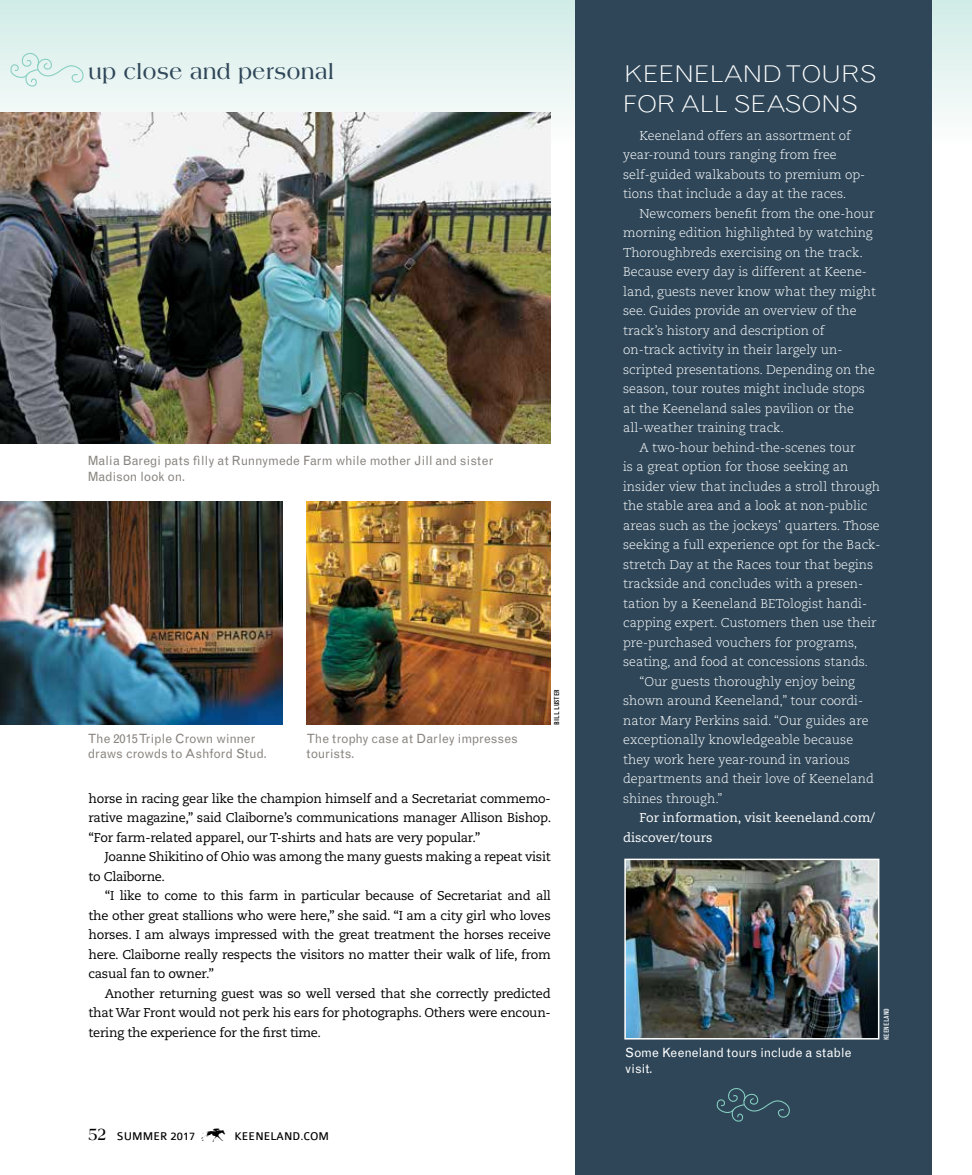
<style>
.page{position:relative;width:972px;height:1175px;background:#fff}
.page>*{position:absolute;margin:0;border:0;box-sizing:border-box;transform-origin:0 0}
.t1{font:27px "Keen DB";color:#000}
.t2{font:300 23.1px/30px "Grotesque MT Std";letter-spacing:-.01em;color:#fff;scale:1.16 1}
.t3{font:700 22.35px "Americana Std";letter-spacing:.03em;color:#2e4658;scale:.91 1}
.t4{font:300 12.75px/19.5px "Caecilia LT Std";color:#fff}
.t5{font:12.75px/19.5px "Caecilia LT Std";letter-spacing:-.02em;color:#000;text-align:justify}
.t6{font:12.75px/15.3px "Grotesque MT Std";color:#8a8580}
.t7{font:12.75px/19.5px "Caecilia LT Std";color:#fff}
.t8{font:12.75px/15.3px "Grotesque MT Std";letter-spacing:-.005em;color:#fff}
.t9{font:12px "Colaborate";color:#000}
.t10{font:condensed 6.75px "Grotesque MT Std";letter-spacing:.01em;color:#000;scale:1.11 1}
.t11{font:condensed 6.75px "Grotesque MT Std";letter-spacing:.01em;color:#fff;scale:1.11 1}
.s1{font-family:"Americana Std";font-weight:700;font-size:18.15px}
</style>
<div class="page">
<div style="left:0;top:0;width:972px;height:237px;background:linear-gradient(to bottom,#d6ede8,#fff)"></div>
<svg style="left:10px;top:53px;width:74px;height:34px;background:#dbefeb"></svg>
<div style="left:575px;top:0;width:357px;height:1174px;background:#2e4658"></div>
<img style="left:0;top:113px;width:551px;height:331px">
<img style="left:0;top:501px;width:282px;height:223px">
<img style="left:306px;top:501px;width:245px;height:223px">
<svg style="left:716px;top:1088px;width:74px;height:33px"></svg>
<img style="left:627px;top:861px;width:249px;height:175px">
<div style="left:624px;top:858px;width:255px;height:181px;border:2px solid #fff"></div>
<h3 class="t3" style="left:89px;top:59px;width:271px">up close and personal</h3>
<p class="t6" style="left:88px;top:453px;width:407px">Malia Baregi pats filly at Runnymede Farm while mother Jill and sister<br>Madison look on.</p>
<p class="t6" style="left:88px;top:731px;width:181px">The 2015 Triple Crown winner draws crowds to Ashford Stud.</p>
<p class="t6" style="left:306px;top:731px;width:213px">The trophy case at Darley impresses tourists.</p>
<p class="t10" style="left:553px;top:724px;width:34px;rotate:-90deg">BILL LUSTER</p>
<p class="t5" style="left:89px;top:789px;width:464px">horse in racing gear like the champion himself and a Secretariat commemo&shy;rative magazine,” said Claiborne’s communications manager Allison Bishop. “For farm-related apparel, our T-shirts and hats are very popular.”</p>
<p class="t5" style="left:89px;top:847px;width:464px;text-indent:16px">Joanne Shikitino of Ohio was among the many guests making a repeat visit to Claiborne.</p>
<p class="t5" style="left:89px;top:886px;width:464px;text-indent:16px">“I like to come to this farm in particular because of Secretariat and all the other great stallions who were here,” she said. “I am a city girl who loves horses. I am always impressed with the great treatment the horses receive here. Claiborne really respects the visitors no matter their walk of life, from casual fan to owner.”</p>
<p class="t5" style="left:89px;top:984px;width:464px;text-indent:16px">Another returning guest was so well versed that she correctly predicted that War Front would not perk his ears for photographs. Others were encoun&shy;tering the experience for the first time.</p>
<p class="t9" style="left:89px;top:1130px;width:108px"><span class="s1">52</span> SUMMER 2017</p>
<h1 class="t1" style="left:201px;top:1121px;width:29px">K</h1>
<p class="t9" style="left:234px;top:1130px;width:96px">KEENELAND.COM</p>
<h2 class="t2" style="left:623px;top:59px;width:220px">KEENELAND TOURS<br>FOR ALL SEASONS</h2>
<p class="t4" style="left:623px;top:126px;width:244px;text-indent:16px">Keeneland offers an assortment of year-round tours ranging from free self-guided walkabouts to premium op&shy;tions that include a day at the races.</p>
<p class="t4" style="left:639px;top:204px;width:237px">Newcomers benefit from the one-hour</p>
<p class="t4" style="left:623px;top:223px;width:251px">morning edition highlighted by watching</p>
<p class="t4" style="left:623px;top:243px;width:241px">Thoroughbreds exercising on the track.</p>
<p class="t4" style="left:623px;top:262px;width:245px">Because every day is different at Keene-</p>
<p class="t4" style="left:623px;top:282px;width:254px">land, guests never know what they might</p>
<p class="t4" style="left:623px;top:301px;width:235px">see. Guides provide an overview of the</p>
<p class="t4" style="left:623px;top:321px;width:203px">track’s history and description of</p>
<p class="t4" style="left:623px;top:340px;width:221px">on-track activity in their largely un-</p>
<p class="t4" style="left:623px;top:360px;width:253px">scripted presentations. Depending on the</p>
<p class="t4" style="left:623px;top:379px;width:243px">season, tour routes might include stops</p>
<p class="t4" style="left:623px;top:399px;width:232px">at the Keeneland sales pavilion or the</p>
<p class="t4" style="left:623px;top:418px;width:162px">all-weather training track.</p>
<p class="t4" style="left:639px;top:438px;width:218px">A two-hour behind-the-scenes tour</p>
<p class="t4" style="left:623px;top:457px;width:227px">is a great option for those seeking an</p>
<p class="t4" style="left:623px;top:477px;width:258px">insider view that includes a stroll through</p>
<p class="t4" style="left:623px;top:496px;width:246px">the stable area and a look at non-public</p>
<p class="t4" style="left:623px;top:516px;width:258px">areas such as the jockeys’ quarters. Those</p>
<p class="t4" style="left:623px;top:535px;width:259px">seeking a full experience opt for the Back-</p>
<p class="t4" style="left:623px;top:555px;width:251px">stretch Day at the Races tour that begins</p>
<p class="t4" style="left:623px;top:574px;width:241px">trackside and concludes with a presen-</p>
<p class="t4" style="left:623px;top:594px;width:245px">tation by a Keeneland BETologist handi-</p>
<p class="t4" style="left:623px;top:613px;width:255px">capping expert. Customers then use their</p>
<p class="t4" style="left:623px;top:633px;width:236px">pre-purchased vouchers for programs,</p>
<p class="t4" style="left:623px;top:652px;width:246px">seating, and food at concessions stands.</p>
<p class="t4" style="left:639px;top:672px;width:217px">“Our guests thoroughly enjoy being</p>
<p class="t4" style="left:623px;top:691px;width:241px">shown around Keeneland,” tour coordi-</p>
<p class="t4" style="left:623px;top:710px;width:247px">nator Mary Perkins said. “Our guides are</p>
<p class="t4" style="left:623px;top:730px;width:232px">exceptionally knowledgeable because</p>
<p class="t4" style="left:623px;top:749px;width:228px">they work here year-round in various</p>
<p class="t4" style="left:623px;top:769px;width:252px">departments and their love of Keeneland</p>
<p class="t4" style="left:623px;top:788px;width:101px">shines through.”</p>
<p class="t7" style="left:623px;top:808px;width:254px;text-indent:16px">For information, visit keeneland.com/ discover/tours</p>
<p class="t8" style="left:625px;top:1045px;width:228px">Some Keeneland tours include a stable visit.</p>
<p class="t11" style="left:883px;top:1040px;width:31px;rotate:-90deg">KEENELAND</p>
</div>
